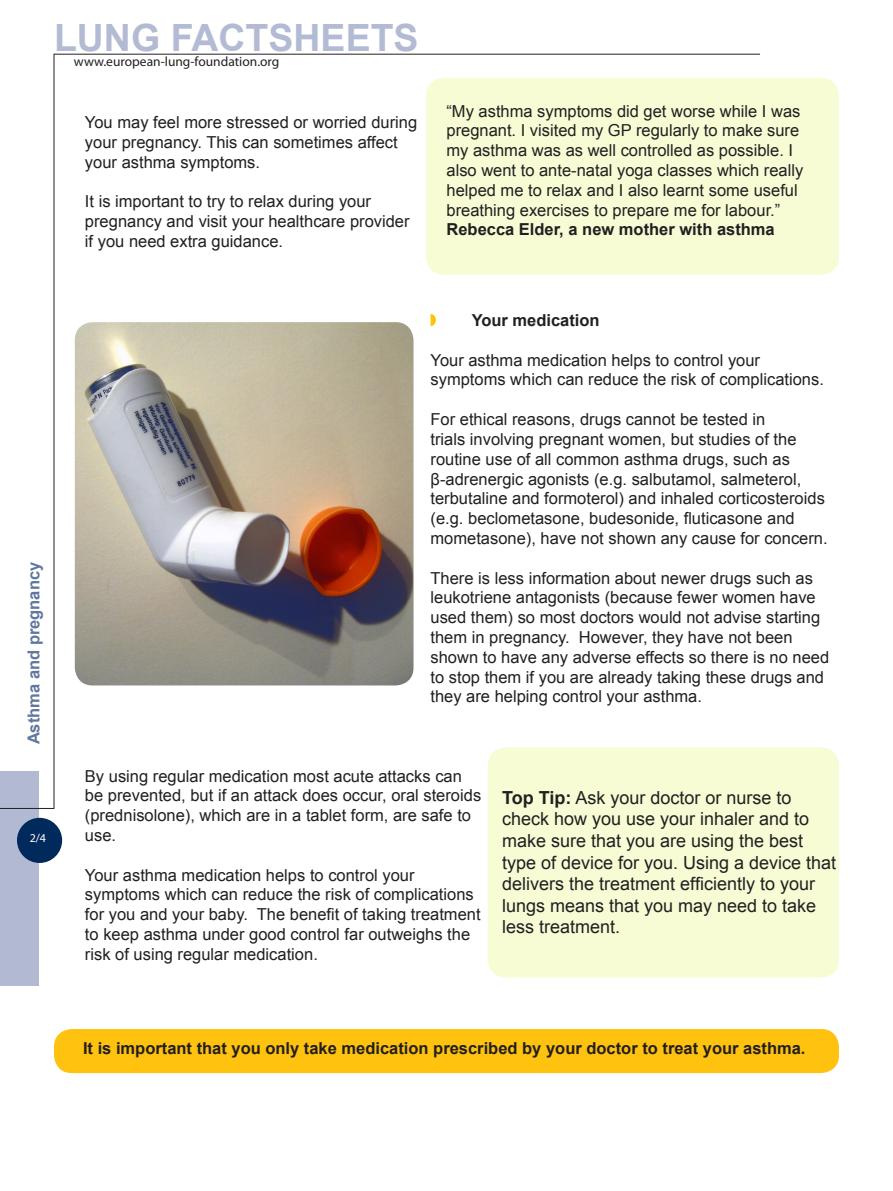
<style>
.page{position:relative;width:893px;height:1191px;background:#fff}
.page>*{position:absolute;margin:0;border:0;box-sizing:border-box;transform-origin:0 0}
.t1{font:700 37.5px "Arial";color:#b2bbd3}
.t2{font:18px/21.6px "Arial";color:#231f20}
.t3{font:16.5px/19.8px "Arial";color:#231f20}
.t4{font:700 16.5px "Arial";color:#231f20}
.t5{font:700 16.5px "Arial";color:#60779f}
.t6{font:13.5px "Myriad Pro";color:#231f20}
.t7{font:12px "Myriad Pro";color:#fff}
.s1{font-weight:700}
</style>
<div class="page">
<svg style="left:431px;top:314px;width:5px;height:12px"></svg>
<div style="left:0;top:771px;width:38px;height:214px;background:#b1bad2"></div>
<div style="left:17px;top:818px;width:45px;height:45px;background:#00295c;border-radius:50%"></div>
<hr style="left:54px;top:54px;width:1px;height:755px;background:#231f20">
<hr style="left:54px;top:54px;width:706px;height:1px;background:#231f20">
<hr style="left:0;top:808px;width:54px;height:1px;background:#231f20">
<div style="left:54px;top:1029px;width:785px;height:44px;background:#ffc20e;border-radius:18px"></div>
<img style="left:75px;top:322px;width:339px;height:363px">
<div style="left:488px;top:747px;width:351px;height:230px;background:#f7fcd5;border-radius:18px"></div>
<div style="left:426px;top:78px;width:413px;height:197px;background:#f7fcd5;border-radius:18px"></div>
<p class="t1" style="left:54px;top:13px;width:366px">LUNG FACTSHEETS</p>
<p class="t6" style="left:74px;top:54px;width:207px">www.european-lung-foundation.org</p>
<p class="t3" style="left:85px;top:112px;width:334px">You may feel more stressed or worried during your pregnancy. This can sometimes affect your asthma symptoms.</p>
<p class="t3" style="left:85px;top:192px;width:326px">It is important to try to relax during your pregnancy and visit your healthcare provider if you need extra guidance.</p>
<p class="t3" style="left:446px;top:101px;width:358px">“My asthma symptoms did get worse while I was pregnant. I visited my GP regularly to make sure my asthma was as well controlled as possible. I also went to ante-natal yoga classes which really helped me to relax and I also learnt some useful breathing exercises to prepare me for labour.”</p>
<p class="t4" style="left:446px;top:219px;width:330px">Rebecca Elder, a new mother with asthma</p>
<p class="t5" style="left:23px;top:744px;width:184px;rotate:-90deg">Asthma and pregnancy</p>
<p class="t7" style="left:30px;top:830px;width:18px">2/4</p>
<p class="t4" style="left:472px;top:309px;width:130px">Your medication</p>
<p class="t3" style="left:431px;top:350px;width:395px">Your asthma medication helps to control your symptoms which can reduce the risk of complications.</p>
<p class="t3" style="left:431px;top:409px;width:399px">For ethical reasons, drugs cannot be tested in<br>trials involving pregnant women, but studies of the routine use of all common asthma drugs, such as β-adrenergic agonists (e.g. salbutamol, salmeterol, terbutaline and formoterol) and inhaled corticosteroids (e.g. beclometasone, budesonide, fluticasone and mometasone), have not shown any cause for concern.</p>
<p class="t3" style="left:431px;top:568px;width:400px">There is less information about newer drugs such as leukotriene antagonists (because fewer women have used them) so most doctors would not advise starting them in pregnancy. However, they have not been shown to have any adverse effects so there is no need to stop them if you are already taking these drugs and they are helping control your asthma.</p>
<p class="t3" style="left:85px;top:766px;width:398px">By using regular medication most acute attacks can be prevented, but if an attack does occur, oral steroids (prednisolone), which are in a tablet form, are safe to use.</p>
<p class="t3" style="left:85px;top:865px;width:397px">Your asthma medication helps to control your symptoms which can reduce the risk of complications for you and your baby. The benefit of taking treatment to keep asthma under good control far outweighs the risk of using regular medication.</p>
<p class="t2" style="left:502px;top:787px;width:336px"><span class="s1">Top Tip:</span> Ask your doctor or nurse to check how you use your inhaler and to make sure that you are using the best type of device for you. Using a device that delivers the treatment efficiently to your lungs means that you may need to take less treatment.</p>
<p class="t4" style="left:83px;top:1037px;width:724px">It is important that you only take medication prescribed by your doctor to treat your asthma.</p>
</div>
